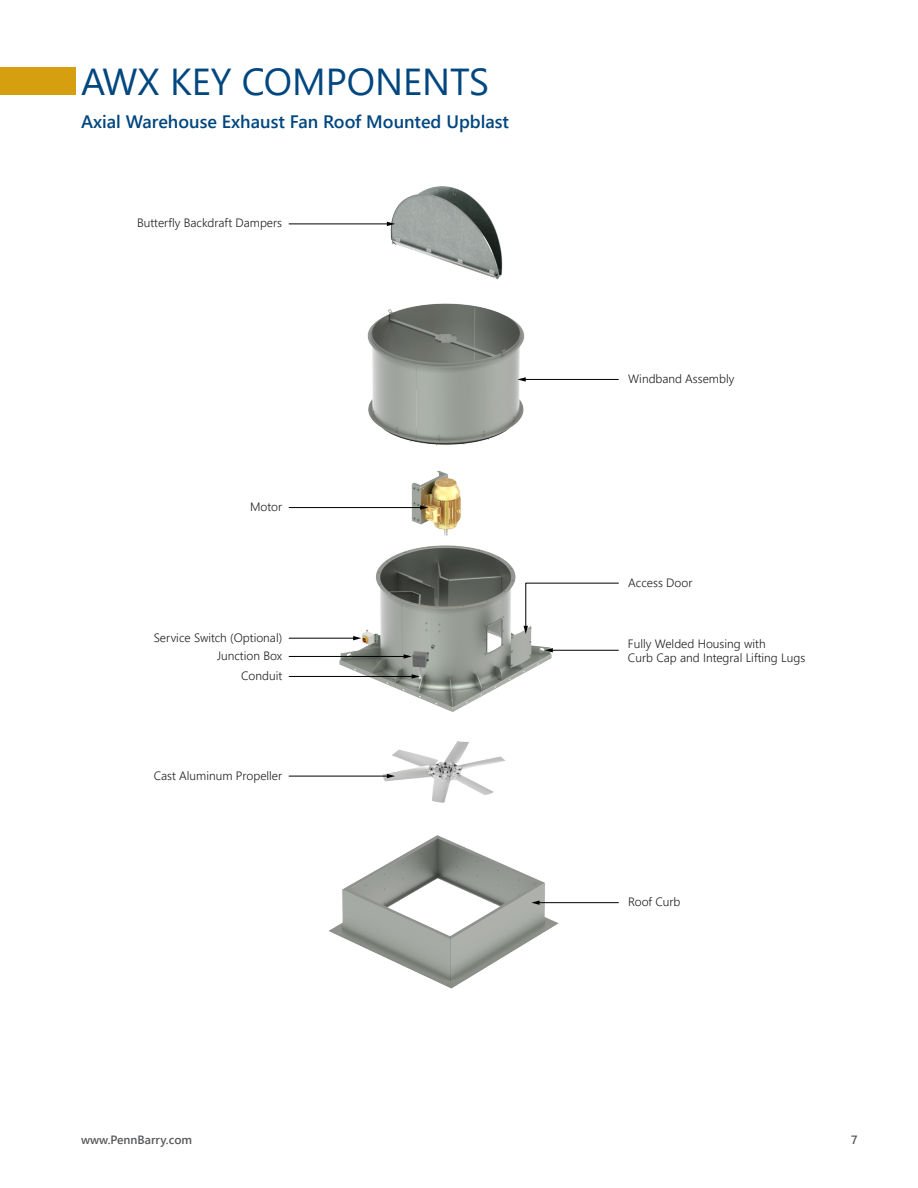
<style>
.page{position:relative;width:918px;height:1188px;background:#fff}
.page>*{position:absolute;margin:0;border:0;box-sizing:border-box;transform-origin:0 0}
.t1{font:37.5px "Segoe UI";color:#00467f}
.t2{font:600 18px "Segoe UI";color:#00467f}
.t3{font:300 12px/14.5px "Segoe UI";color:#231f20}
.t4{font:600 12px "Segoe UI";color:#58595b}
</style>
<div class="page">
<div style="left:0;top:68px;width:76px;height:27px;background:#d59f0f"></div>
<img style="left:288px;top:186px;width:331px;height:803px">
<hr style="left:289px;top:224px;width:99px;height:1px;background:#000">
<svg style="left:387px;top:222px;width:8px;height:4px"></svg>
<hr style="left:524px;top:379px;width:94px;height:1px;background:#000">
<svg style="left:518px;top:377px;width:8px;height:5px"></svg>
<hr style="left:289px;top:507px;width:133px;height:1px;background:#000">
<svg style="left:420px;top:505px;width:8px;height:5px"></svg>
<hr style="left:289px;top:656px;width:116px;height:1px;background:#000">
<svg style="left:404px;top:654px;width:8px;height:5px"></svg>
<hr style="left:289px;top:638px;width:66px;height:1px;background:#000">
<svg style="left:353px;top:636px;width:8px;height:4px"></svg>
<hr style="left:289px;top:676px;width:124px;height:1px;background:#000">
<svg style="left:412px;top:674px;width:8px;height:5px"></svg>
<svg style="left:524px;top:582px;width:95px;height:52px"></svg>
<hr style="left:551px;top:650px;width:67px;height:1px;background:#000">
<svg style="left:545px;top:648px;width:8px;height:4px"></svg>
<hr style="left:538px;top:902px;width:80px;height:1px;background:#000">
<svg style="left:531px;top:900px;width:9px;height:5px"></svg>
<hr style="left:289px;top:776px;width:99px;height:1px;background:#000">
<svg style="left:387px;top:774px;width:8px;height:4px"></svg>
<h1 class="t1" style="left:81px;top:46px;width:410px">AWX KEY COMPONENTS</h1>
<h2 class="t2" style="left:81px;top:105px;width:430px">Axial Warehouse Exhaust Fan Roof Mounted Upblast</h2>
<p class="t3" style="left:137px;top:215px;width:147px">Butterfly Backdraft Dampers</p>
<p class="t3" style="left:250px;top:498px;width:34px">Motor</p>
<p class="t3" style="left:154px;top:629px;width:130px">Service Switch (Optional)</p>
<p class="t3" style="left:241px;top:667px;width:43px">Conduit</p>
<p class="t3" style="left:217px;top:647px;width:67px">Junction Box</p>
<p class="t3" style="left:154px;top:767px;width:130px">Cast Aluminum Propeller</p>
<p class="t3" style="left:628px;top:370px;width:108px">Windband Assembly</p>
<p class="t3" style="left:628px;top:574px;width:66px">Access Door</p>
<p class="t3" style="left:628px;top:635px;width:179px">Fully Welded Housing with<br>Curb Cap and Integral Lifting Lugs</p>
<p class="t3" style="left:628px;top:893px;width:54px">Roof Curb</p>
<p class="t4" style="left:81px;top:1129px;width:113px">www.PennBarry.com</p>
<p class="t4" style="left:851px;top:1129px;width:8px">7</p>
</div>
